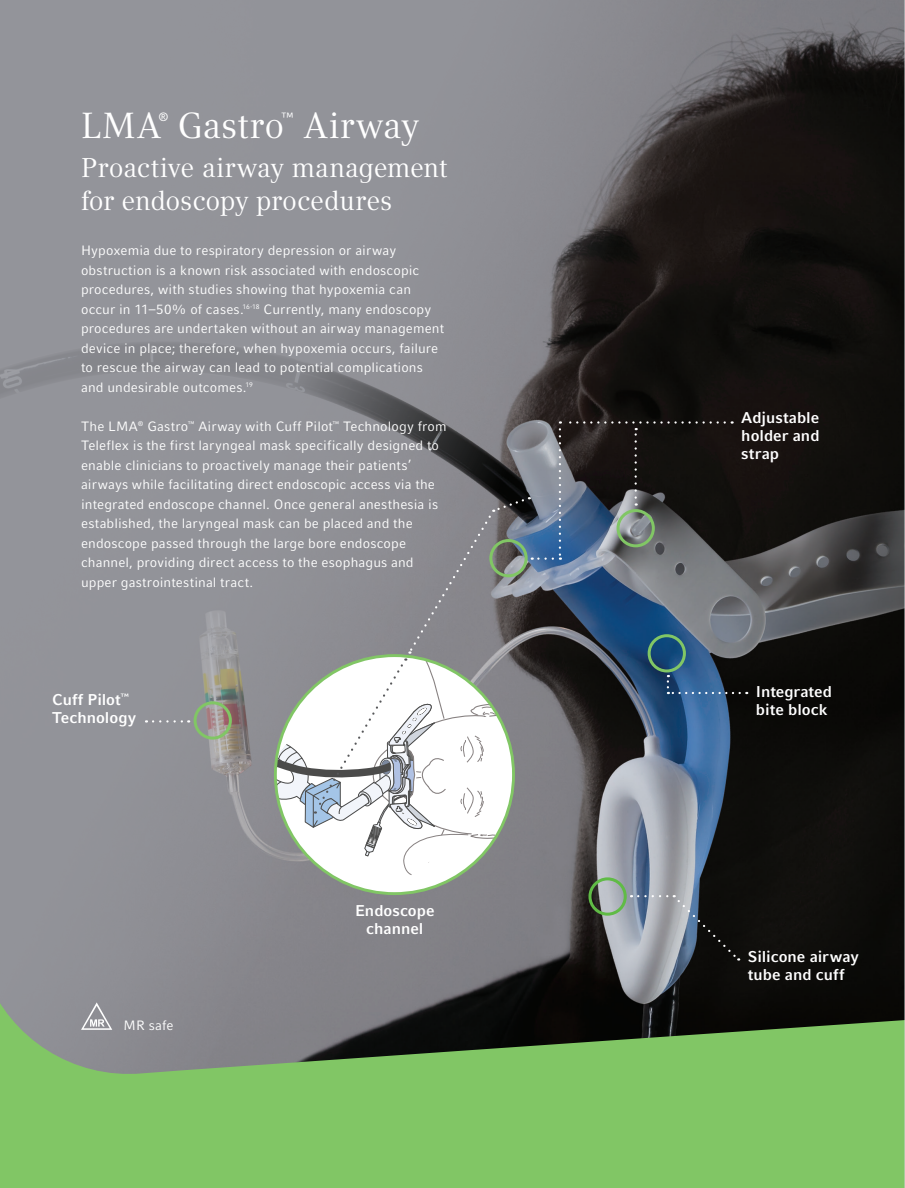
<style>
.page{position:relative;width:905px;height:1188px;background:#fff}
.page>*{position:absolute;margin:0;border:0;box-sizing:border-box;transform-origin:0 0}
.Headline_1{font:36px "Compatil Text LT Pro";letter-spacing:.015em;color:#fff}
.Headline_2{font:27px/32.4px "Compatil Text LT Pro";letter-spacing:-.01em;color:#fff}
.Copy_Headline{font:700 15.6px/18px "Compatil Fact LT Pro";color:#fff}
.Copy_Text{font:13.5px/19.5px "Compatil Fact LT Pro";letter-spacing:.01em;color:#fff}
.Copy_List{font:13.5px "Compatil Fact LT Pro";color:#fff}
.Headline_1-2{font:12px "Compatil Text LT Pro";color:#fff}
</style>
<div class="page">
<img style="left:0;top:0;width:904px;height:880px">
<svg style="left:0;top:880px;width:904px;height:308px;background:#6d8e62"></svg>
<svg style="left:666px;top:675px;width:73px;height:19px"></svg>
<svg style="left:638px;top:895px;width:101px;height:66px;background:#5d6269"></svg>
<svg style="left:153px;top:720px;width:36px;height:3px"></svg>
<div style="left:647px;top:634px;width:39px;height:38px;border:3px solid #81c665;border-radius:50%"></div>
<div style="left:588px;top:877px;width:38px;height:39px;border:3px solid #60bb46;border-radius:50%"></div>
<div style="left:193px;top:701px;width:39px;height:39px;border:3px solid #81c665;border-radius:50%"></div>
<svg style="left:559px;top:421px;width:165px;height:139px;background:#393d41"></svg>
<svg style="left:275px;top:497px;width:278px;height:397px"></svg>
<svg style="left:81px;top:1002px;width:31px;height:28px"></svg>
<hr style="left:904px;top:0;width:1px;height:1188px;background:#d1d2d4">
<p class="Headline_1-2" style="left:158px;top:110px;width:12px">®</p>
<p class="Headline_1" style="left:177px;top:105px;width:108px">Gastro</p>
<p class="Headline_1-2" style="left:281px;top:110px;width:14px">™</p>
<p class="Headline_1" style="left:304px;top:105px;width:117px">Airway</p>
<p class="Headline_2" style="left:81px;top:152px;width:368px">Proactive airway management for endoscopy procedures</p>
<p class="Copy_Text" style="left:81px;top:241px;width:364px">Hypoxemia due to respiratory depression or airway obstruction is a known risk associated with endoscopic procedures, with studies showing that hypoxemia can occur in 11–50% of cases.<sup>16-18</sup> Currently, many endoscopy procedures are undertaken without an airway management device in place; therefore, when hypoxemia occurs, failure to rescue the airway can lead to potential complications and undesirable outcomes.<sup>19</sup></p>
<p class="Copy_Text" style="left:81px;top:416px;width:367px">The LMA<sup>®</sup> Gastro<sup>™</sup> Airway with Cuff Pilot<sup>™</sup> Technology from Teleflex is the first laryngeal mask specifically designed to enable clinicians to proactively manage their patients’ airways while facilitating direct endoscopic access via the integrated endoscope channel. Once general anesthesia is established, the laryngeal mask can be placed and the endoscope passed through the large bore endoscope channel, providing direct access to the esophagus and upper gastrointestinal tract.</p>
<p class="Headline_1" style="left:81px;top:105px;width:82px">LMA</p>
<p class="Copy_Headline" style="left:52px;top:690px;width:85px">Cuff Pilot<sup>™<br></sup>Technology</p>
<p class="Copy_List" style="left:124px;top:1017px;width:51px">MR safe</p>
<p class="Copy_Headline" style="left:355px;top:902px;width:81px;text-align:center">Endoscope channel</p>
<p class="Copy_Headline" style="left:741px;top:409px;width:80px;text-align:justify">Adjustable holder and strap</p>
<p class="Copy_Headline" style="left:756px;top:682px;width:78px">Integrated bite block</p>
<p class="Copy_Headline" style="left:747px;top:948px;width:113px">Silicone airway tube and cuff</p>
</div>
